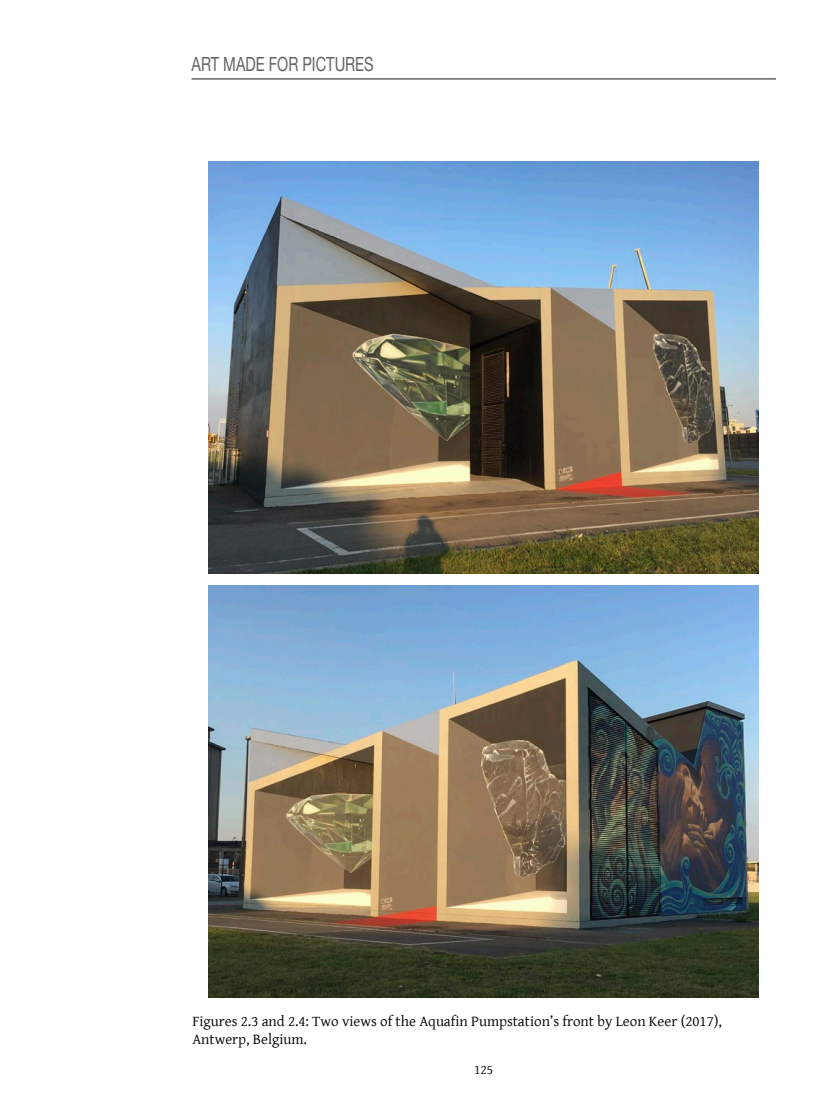
<style>
.page{position:relative;width:830px;height:1106px;background:#fff}
.page>*{position:absolute;margin:0;border:0;box-sizing:border-box;transform-origin:0 0}
.t1{font:19.5px "Helvetica Neue";color:#636362;scale:.75 1}
.t2{font:15px/18px "Gentium Basic";color:#000}
.t3{font:13.5px "Gentium Basic";color:#000}
</style>
<div class="page">
<hr style="left:191px;top:78px;width:584px;height:2px;background:#636362">
<img style="left:209px;top:162px;width:549px;height:411px">
<img style="left:209px;top:586px;width:549px;height:411px">
<h1 class="t1" style="left:191px;top:50px;width:57px">ART MADE</h1>
<h1 class="t1" style="left:269px;top:50px;width:58px">FOR PICTURES</h1>
<p class="t2" style="left:192px;top:1012px;width:530px">Figures 2.3 and 2.4: Two views of the Aquafin Pumpstation’s front by Leon Keer (2017),<br>Antwerp, Belgium.</p>
<p class="t3" style="left:474px;top:1060px;width:20px">125</p>
</div>
